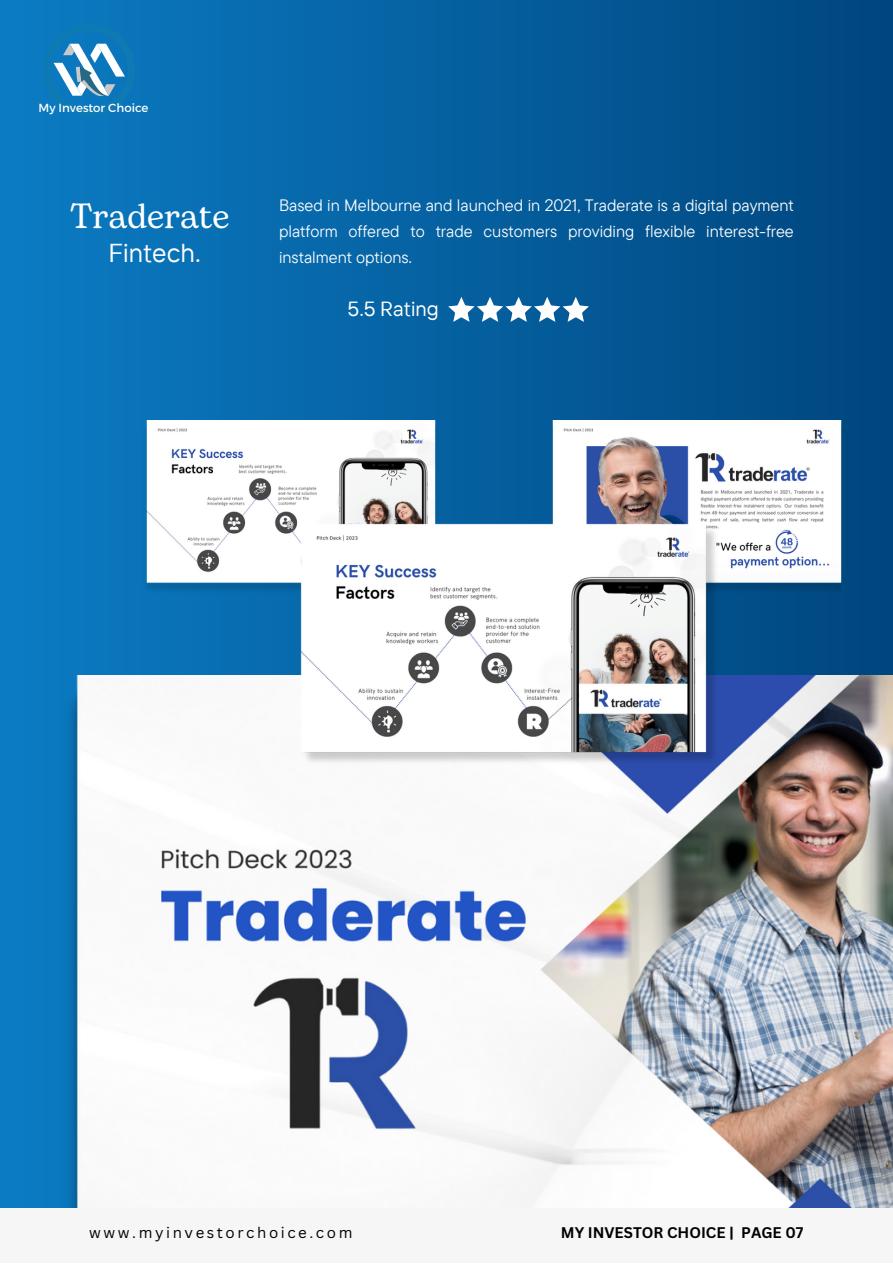
<style>
.page{position:relative;width:893px;height:1264px;background:#fff}
.page>*{position:absolute;margin:0;border:0;box-sizing:border-box;transform-origin:0 0}
.t1{font:34.95px "Bogart";color:#fff}
.t2{font:25.95px "TT Interphases";color:#fff}
.t3{font:20.4px "TT Interphases";color:#fff}
.t4{font:16.5px/25.8px "TT Commons Pro";color:#fff;text-align:justify}
.t5{font:15px "Canva Sans";letter-spacing:.17em;color:#000}
.t6{font:700 15px "Canva Sans";color:#000}
.t7{font:11.7px "Montserrat";color:#fff}
</style>
<div class="page">
<div style="left:0;top:0;width:892px;height:1262px;background:linear-gradient(to right,#0b7cc4,#00467e)"></div>
<svg style="left:43px;top:24px;width:92px;height:92px;background:#338cc3"></svg>
<svg style="left:448px;top:297px;width:140px;height:24px"></svg>
<img style="left:39px;top:675px;width:853px;height:533px">
<div style="left:0;top:1208px;width:892px;height:54px;background:#f6f6f6"></div>
<img style="left:135px;top:420px;width:312px;height:175px">
<img style="left:552px;top:420px;width:289px;height:175px">
<img style="left:293px;top:523px;width:434px;height:244px">
<p class="t7" style="left:38px;top:100px;width:112px">My Investor Choice</p>
<p class="t1" style="left:70px;top:191px;width:161px">Traderate</p>
<p class="t2" style="left:108px;top:236px;width:94px">Fintech.</p>
<p class="t4" style="left:279px;top:192px;width:516px">Based in Melbourne and launched in 2021, Traderate is a digital payment platform offered to trade customers providing flexible interest-free instalment options.</p>
<p class="t3" style="left:347px;top:295px;width:93px">5.5 Rating</p>
<p class="t5" style="left:89px;top:1222px;width:265px">www.myinvestorchoice.com</p>
<p class="t6" style="left:561px;top:1221px;width:244px">MY INVESTOR CHOICE | PAGE 07</p>
</div>
